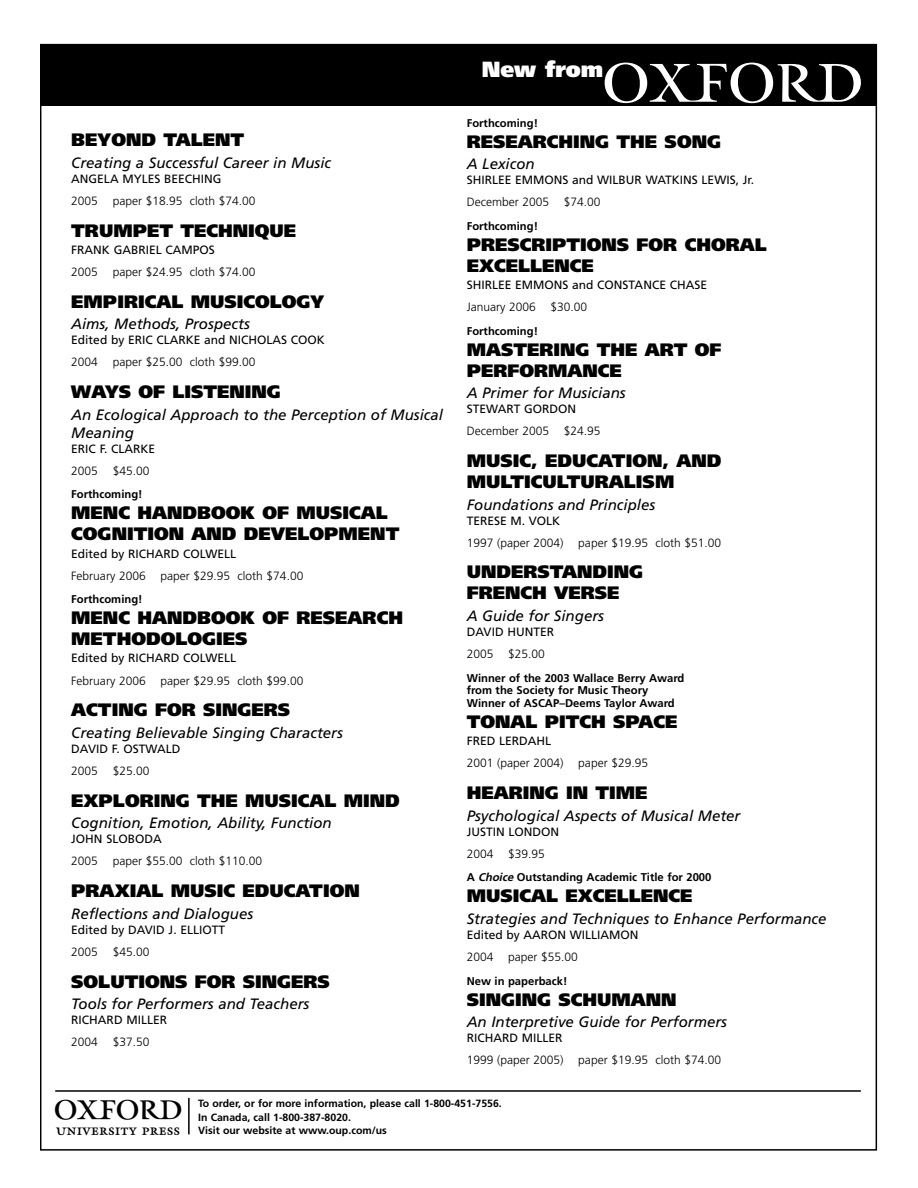
<style>
.page{position:relative;width:918px;height:1188px;background:#fff}
.page>*{position:absolute;margin:0;border:0;box-sizing:border-box;transform-origin:0 0}
.t1{font:90.15px "OUP1";color:#fff}
.t2{font:44.55px "OUP1";color:#000}
.t3{font:900 21.9px "Frutiger";color:#fff}
.t4{font:900 18px/21px "Frutiger";color:#000}
.t5{font:italic 15px/18px "Frutiger";color:#000}
.t6{font:300 12px "Frutiger";color:#000}
.t7{font:12px "Frutiger";color:#000}
.t8{font:700 11.25px/12.8px "Frutiger";color:#000}
.t9{font:700 10.5px/13.5px "Frutiger";color:#000}
.s1{font-style:italic}
</style>
<div class="page">
<div style="left:40px;top:45px;width:837px;height:61px;background:#000"></div>
<hr style="left:55px;top:1090px;width:806px;height:2px;background:#000">
<hr style="left:188px;top:1098px;width:2px;height:36px;background:#000">
<p class="t3" style="left:482px;top:56px;width:123px">New from</p>
<h1 class="t1" style="left:605px;top:18px;width:258px">2</h1>
<p class="t8" style="left:467px;top:116px;width:73px">Forthcoming!</p>
<p class="t4" style="left:467px;top:131px;width:256px">RESEARCHING THE SONG</p>
<p class="t5" style="left:467px;top:155px;width:70px">A Lexicon</p>
<p class="t7" style="left:467px;top:173px;width:289px">SHIRLEE EMMONS and WILBUR WATKINS LEWIS, Jr.</p>
<p class="t6" style="left:467px;top:195px;width:135px">December 2005 $74.00</p>
<p class="t4" style="left:71px;top:129px;width:174px">BEYOND TALENT</p>
<p class="t5" style="left:71px;top:153px;width:261px">Creating a Successful Career in Music</p>
<p class="t7" style="left:71px;top:172px;width:152px">ANGELA MYLES BEECHING</p>
<p class="t6" style="left:71px;top:194px;width:186px">2005 paper $18.95 cloth $74.00</p>
<p class="t4" style="left:71px;top:220px;width:226px">TRUMPET TECHNIQUE</p>
<p class="t7" style="left:71px;top:243px;width:145px">FRANK GABRIEL CAMPOS</p>
<p class="t6" style="left:71px;top:265px;width:186px">2005 paper $24.95 cloth $74.00</p>
<p class="t4" style="left:71px;top:291px;width:254px">EMPIRICAL MUSICOLOGY</p>
<p class="t5" style="left:71px;top:315px;width:180px">Aims, Methods, Prospects</p>
<p class="t7" style="left:71px;top:333px;width:255px">Edited by ERIC CLARKE and NICHOLAS COOK</p>
<p class="t6" style="left:71px;top:355px;width:186px">2004 paper $25.00 cloth $99.00</p>
<p class="t4" style="left:71px;top:381px;width:211px">WAYS OF LISTENING</p>
<p class="t5" style="left:71px;top:405px;width:373px">An Ecological Approach to the Perception of Musical<br>Meaning</p>
<p class="t7" style="left:71px;top:441px;width:85px">ERIC F. CLARKE</p>
<p class="t6" style="left:71px;top:464px;width:80px">2005 $45.00</p>
<p class="t8" style="left:71px;top:488px;width:73px">Forthcoming!</p>
<p class="t4" style="left:71px;top:502px;width:330px">MENC HANDBOOK OF MUSICAL<br>COGNITION AND DEVELOPMENT</p>
<p class="t7" style="left:71px;top:546px;width:166px">Edited by RICHARD COLWELL</p>
<p class="t6" style="left:71px;top:569px;width:234px">February 2006 paper $29.95 cloth $74.00</p>
<p class="t8" style="left:71px;top:593px;width:73px">Forthcoming!</p>
<p class="t4" style="left:71px;top:607px;width:333px">MENC HANDBOOK OF RESEARCH<br>METHODOLOGIES</p>
<p class="t7" style="left:71px;top:651px;width:166px">Edited by RICHARD COLWELL</p>
<p class="t6" style="left:71px;top:674px;width:234px">February 2006 paper $29.95 cloth $99.00</p>
<p class="t4" style="left:71px;top:699px;width:220px">ACTING FOR SINGERS</p>
<p class="t5" style="left:71px;top:723px;width:273px">Creating Believable Singing Characters</p>
<p class="t7" style="left:71px;top:742px;width:111px">DAVID F. OSTWALD</p>
<p class="t6" style="left:71px;top:764px;width:80px">2005 $25.00</p>
<p class="t4" style="left:71px;top:790px;width:330px">EXPLORING THE MUSICAL MIND</p>
<p class="t5" style="left:71px;top:814px;width:262px">Cognition, Emotion, Ability, Function</p>
<p class="t7" style="left:71px;top:832px;width:92px">JOHN SLOBODA</p>
<p class="t6" style="left:71px;top:854px;width:193px">2005 paper $55.00 cloth $110.00</p>
<p class="t4" style="left:71px;top:880px;width:290px">PRAXIAL MUSIC EDUCATION</p>
<p class="t5" style="left:71px;top:904px;width:183px">Reflections and Dialogues</p>
<p class="t7" style="left:71px;top:922px;width:155px">Edited by DAVID J. ELLIOTT</p>
<p class="t6" style="left:71px;top:945px;width:80px">2005 $45.00</p>
<p class="t4" style="left:71px;top:971px;width:260px">SOLUTIONS FOR SINGERS</p>
<p class="t5" style="left:71px;top:995px;width:240px">Tools for Performers and Teachers</p>
<p class="t7" style="left:71px;top:1013px;width:97px">RICHARD MILLER</p>
<p class="t6" style="left:71px;top:1035px;width:80px">2004 $37.50</p>
<p class="t8" style="left:467px;top:219px;width:73px">Forthcoming!</p>
<p class="t4" style="left:467px;top:234px;width:302px">PRESCRIPTIONS FOR CHORAL<br>EXCELLENCE</p>
<p class="t7" style="left:467px;top:278px;width:242px">SHIRLEE EMMONS and CONSTANCE CHASE</p>
<p class="t6" style="left:467px;top:300px;width:122px">January 2006 $30.00</p>
<p class="t8" style="left:467px;top:324px;width:73px">Forthcoming!</p>
<p class="t4" style="left:467px;top:339px;width:256px">MASTERING THE ART OF<br>PERFORMANCE</p>
<p class="t5" style="left:467px;top:384px;width:160px">A Primer for Musicians</p>
<p class="t7" style="left:467px;top:402px;width:111px">STEWART GORDON</p>
<p class="t6" style="left:467px;top:424px;width:135px">December 2005 $24.95</p>
<p class="t4" style="left:467px;top:450px;width:256px">MUSIC, EDUCATION, AND<br>MULTICULTURALISM</p>
<p class="t5" style="left:467px;top:495px;width:190px">Foundations and Principles</p>
<p class="t7" style="left:467px;top:513px;width:95px">TERESE M. VOLK</p>
<p class="t6" style="left:467px;top:536px;width:256px">1997 (paper 2004) paper $19.95 cloth $51.00</p>
<p class="t4" style="left:467px;top:561px;width:178px">UNDERSTANDING<br>FRENCH VERSE</p>
<p class="t5" style="left:467px;top:607px;width:139px">A Guide for Singers</p>
<p class="t7" style="left:467px;top:625px;width:89px">DAVID HUNTER</p>
<p class="t6" style="left:467px;top:647px;width:80px">2005 $25.00</p>
<p class="t8" style="left:467px;top:671px;width:219px">Winner of the 2003 Wallace Berry Award from the Society for Music Theory<br>Winner of ASCAP–Deems Taylor Award</p>
<p class="t4" style="left:467px;top:711px;width:212px">TONAL PITCH SPACE</p>
<p class="t7" style="left:467px;top:734px;width:86px">FRED LERDAHL</p>
<p class="t6" style="left:467px;top:757px;width:183px">2001 (paper 2004) paper $29.95</p>
<p class="t4" style="left:467px;top:782px;width:182px">HEARING IN TIME</p>
<p class="t5" style="left:467px;top:806px;width:275px">Psychological Aspects of Musical Meter</p>
<p class="t7" style="left:467px;top:824px;width:94px">JUSTIN LONDON</p>
<p class="t6" style="left:467px;top:847px;width:80px">2004 $39.95</p>
<p class="t8" style="left:467px;top:871px;width:246px">A <span class="s1">Choice</span>Outstanding Academic Title for 2000</p>
<p class="t4" style="left:467px;top:885px;width:227px">MUSICAL EXCELLENCE</p>
<p class="t5" style="left:467px;top:910px;width:361px">Strategies and Techniques to Enhance Performance</p>
<p class="t7" style="left:467px;top:928px;width:173px">Edited by AARON WILLIAMON</p>
<p class="t6" style="left:467px;top:950px;width:113px">2004 paper $55.00</p>
<p class="t8" style="left:467px;top:974px;width:102px">New in paperback!</p>
<p class="t4" style="left:467px;top:989px;width:211px">SINGING SCHUMANN</p>
<p class="t5" style="left:467px;top:1013px;width:262px">An Interpretive Guide for Performers</p>
<p class="t7" style="left:467px;top:1031px;width:97px">RICHARD MILLER</p>
<p class="t6" style="left:467px;top:1053px;width:256px">1999 (paper 2005) paper $19.95 cloth $74.00</p>
<p class="t9" style="left:198px;top:1097px;width:305px">To order, or for more information, please call 1-800-451-7556.<br>In Canada, call 1-800-387-8020.</p>
<h2 class="t2" style="left:55px;top:1094px;width:128px">3</h2>
<p class="t9" style="left:198px;top:1124px;width:190px">Visit our website at www.oup.com/us</p>
</div>
